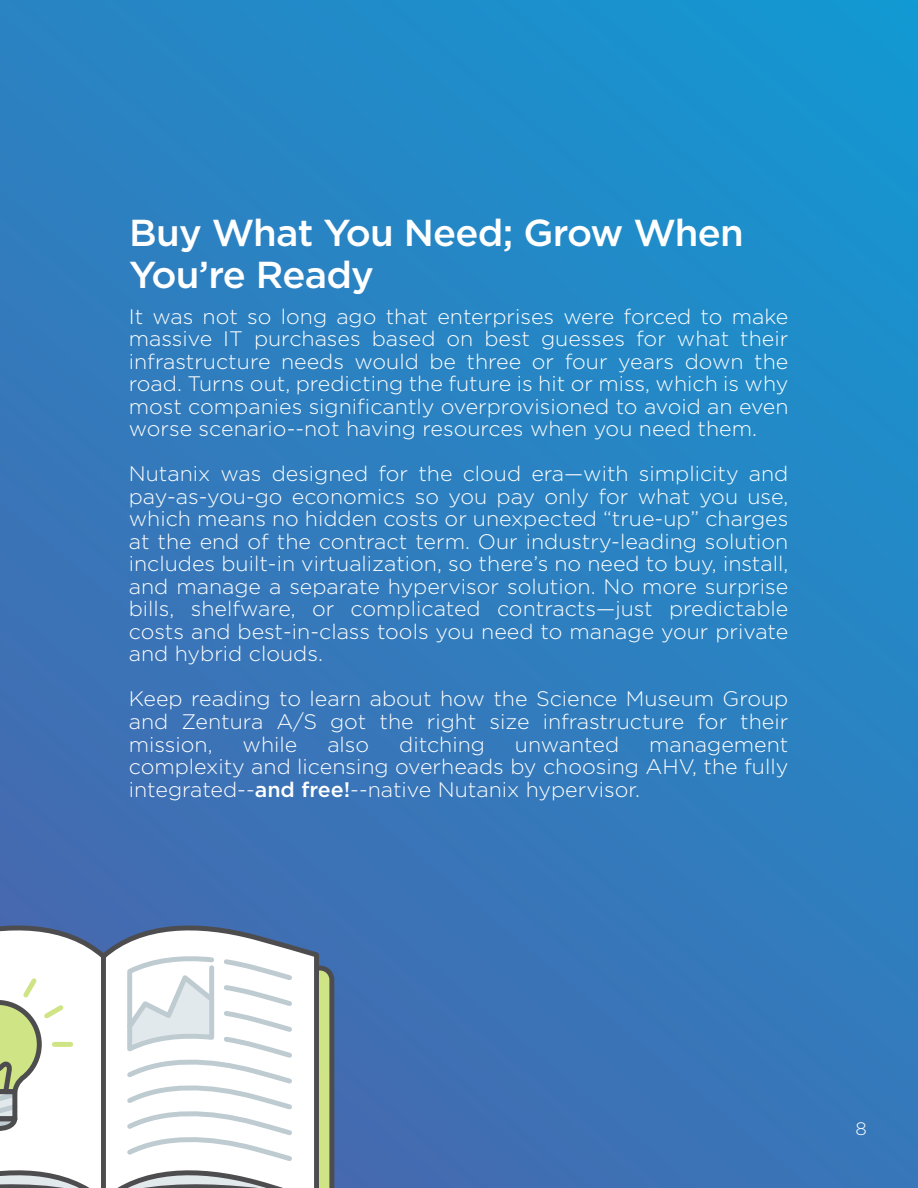
<style>
.page{position:relative;width:918px;height:1188px;background:#fff}
.page>*{position:absolute;margin:0;border:0;box-sizing:border-box;transform-origin:0 0}
.t1{font:500 37.5px/42px "Gotham";letter-spacing:-.02em;color:#fff}
.t2{font:300 21px/22.5px "Gotham";color:#fff;text-align:justify}
.t3{font:300 18px "Gotham";color:#fff}
.s1{font-weight:500}
</style>
<div class="page">
<div style="left:0;top:0;width:918px;height:1188px;background:linear-gradient(to bottom,#1f8dca,#406fb3)"></div>
<svg style="left:321px;top:966px;width:13px;height:222px;background:#9eab71"></svg>
<svg style="left:0;top:926px;width:321px;height:262px"></svg>
<h1 class="t1" style="left:129px;top:211px;width:616px">Buy What You Need; Grow When<br>You’re Ready</h1>
<p class="t2" style="left:129px;top:305px;width:661px">It was not so long ago that enterprises were forced to make massive IT purchases based on best guesses for what their infrastructure needs would be three or four years down the road. Turns out, predicting the future is hit or miss, which is why most companies significantly overprovisioned to avoid an even worse scenario--not having resources when you need them.</p>
<p class="t2" style="left:129px;top:462px;width:661px">Nutanix was designed for the cloud era—with simplicity and pay-as-you-go economics so you pay only for what you use, which means no hidden costs or unexpected “true-up” charges at the end of the contract term. Our industry-leading solution includes built-in virtualization, so there’s no need to buy, install, and manage a separate hypervisor solution. No more surprise bills, shelfware, or complicated contracts—just predictable costs and best-in-class tools you need to manage your private and hybrid clouds.</p>
<p class="t2" style="left:129px;top:687px;width:661px">Keep reading to learn about how the Science Museum Group and Zentura A/S got the right size infrastructure for their mission,</p>
<p class="t2" style="left:243px;top:732px;width:56px">while</p>
<p class="t2" style="left:327px;top:732px;width:43px">also</p>
<p class="t2" style="left:399px;top:732px;width:87px">ditching</p>
<p class="t2" style="left:515px;top:732px;width:106px">unwanted</p>
<p class="t2" style="left:129px;top:732px;width:661px;text-indent:520px">management complexity and licensing overheads by choosing AHV, the fully integrated--<span class="s1">and free!</span>--native Nutanix hypervisor.</p>
<p class="t3" style="left:856px;top:1117px;width:13px">8</p>
</div>
